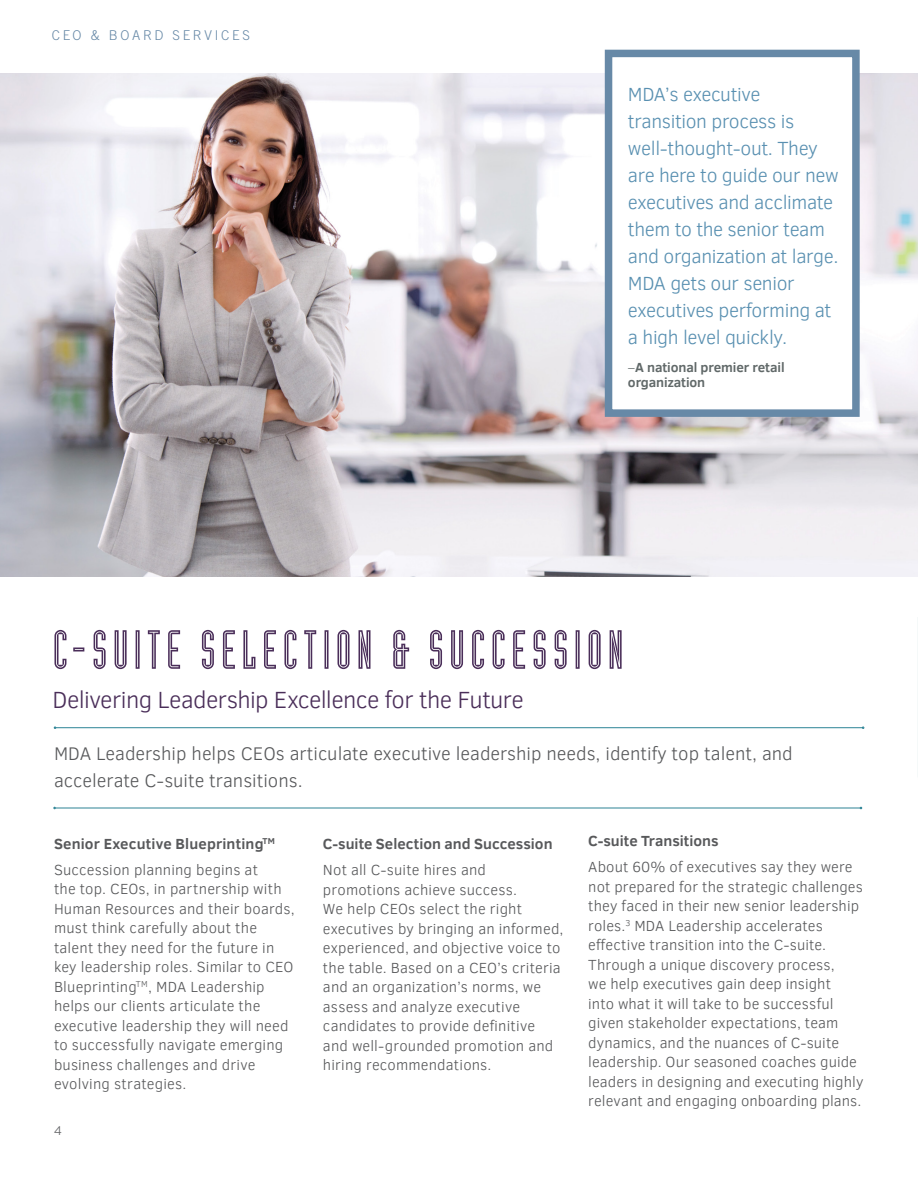
<style>
.page{position:relative;width:918px;height:1188px;background:#fff}
.page>*{position:absolute;margin:0;border:0;box-sizing:border-box;transform-origin:0 0}
.t1{font:54px "Industria Inline";letter-spacing:.095em;color:#4a2e59}
.t2{font:300 24px "Clear Sans";letter-spacing:-.025em;color:#4a2e59}
.t3{font:300 19.5px/27px "Clear Sans";letter-spacing:-.02em;color:#5990b1}
.t4{font:300 18.75px/27px "Clear Sans";color:#58595b}
.t5{font:300 15px/19.5px "Clear Sans";letter-spacing:.01em;color:#58595b}
.t6{font:700 15px/26.2px "Clear Sans";letter-spacing:.005em;color:#58595b}
.t7{font:700 13.5px/15px "Clear Sans";letter-spacing:-.005em;color:#616969}
.t8{font:300 13.5px "Trade Gothic";letter-spacing:.195em;color:#6789a7}
.t9{font:300 13.2px "Clear Sans";color:#636466}
.s1{font-weight:300}
</style>
<div class="page">
<img style="left:0;top:73px;width:918px;height:504px">
<div style="left:605px;top:50px;width:255px;height:367px;background:#fff;border:8px solid #6789a7"></div>
<hr style="left:56px;top:727px;width:806px;height:1px;background:#2c8395">
<hr style="left:55px;top:808px;width:805px;height:1px;background:#2c8395">
<p class="t8" style="left:52px;top:27px;width:200px">CEO &amp; BOARD SERVICES</p>
<h3 class="t3" style="left:628px;top:80px;width:212px">MDA’s executive transition process is well-thought-out. They are here to guide our new executives and acclimate them to the senior team and organization at large.<br>MDA gets our senior executives performing at a high level quickly.</h3>
<p class="t7" style="left:628px;top:359px;width:158px"><span class="s1">–</span>A national premier retail organization</p>
<h1 class="t1" style="left:52px;top:620px;width:573px">C-SUITE SELECTION &amp; SUCCESSION</h1>
<h2 class="t2" style="left:52px;top:684px;width:473px">Delivering Leadership Excellence for the Future</h2>
<p class="t4" style="left:54px;top:740px;width:740px">MDA Leadership helps CEOs articulate executive leadership needs, identify top talent, and accelerate C-suite transitions.</p>
<p class="t6" style="left:54px;top:830px;width:223px">Senior Executive Blueprinting<sup>TM<br></sup><span class="s1">Succession planning begins at</span></p>
<p class="t5" style="left:54px;top:879px;width:242px">the top. CEOs, in partnership with<br>Human Resources and their boards, must think carefully about the talent they need for the future in key leadership roles. Similar to CEO<br>Blueprinting<sup>TM</sup>, MDA Leadership helps our clients articulate the executive leadership they will need to successfully navigate emerging business challenges and drive evolving strategies.</p>
<p class="t9" style="left:54px;top:1121px;width:10px">4</p>
<p class="t6" style="left:323px;top:830px;width:231px">C-suite Selection and Succession</p>
<p class="t5" style="left:323px;top:860px;width:242px">Not all C-suite hires and promotions achieve success.<br>We help CEOs select the right executives by bringing an informed, experienced, and objective voice to the table. Based on a CEO’s criteria and an organization’s norms, we assess and analyze executive candidates to provide definitive and well-grounded promotion and hiring recommendations.</p>
<p class="t6" style="left:588px;top:827px;width:132px">C-suite Transitions</p>
<p class="t5" style="left:588px;top:857px;width:277px">About 60% of executives say they were not prepared for the strategic challenges they faced in their new senior leadership roles.<sup>3</sup> MDA Leadership accelerates effective transition into the C-suite.<br>Through a unique discovery process,<br>we help executives gain deep insight<br>into what it will take to be successful given stakeholder expectations, team dynamics, and the nuances of C-suite leadership. Our seasoned coaches guide leaders in designing and executing highly relevant and engaging onboarding plans.</p>
</div>
